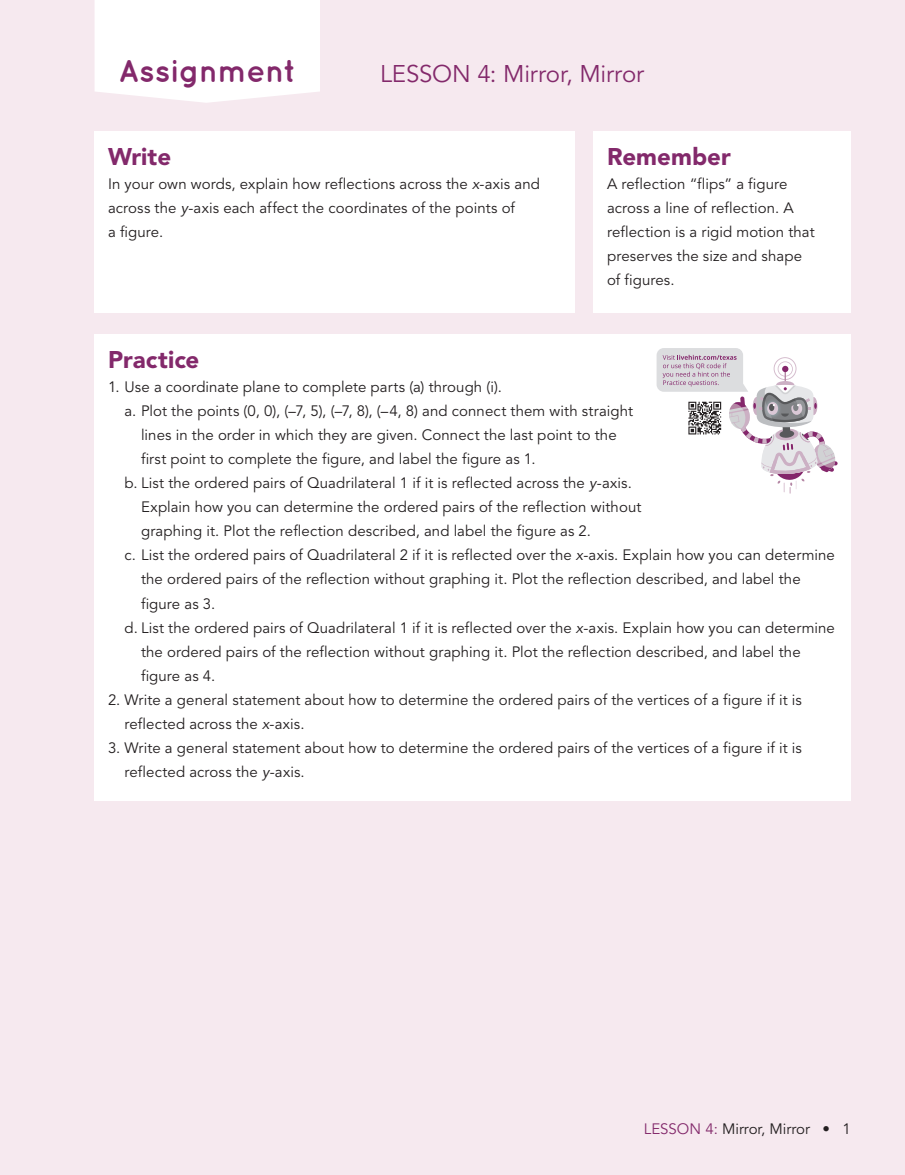
<style>
.page{position:relative;width:905px;height:1175px;background:#fff}
.page>*{position:absolute;margin:0;border:0;box-sizing:border-box;transform-origin:0 0}
.t1{font:700 31.5px "Quicksand";letter-spacing:-.02em;color:#83296b}
.t2{font:900 24px "Avenir LT Std";color:#83296b}
.t3{font:24px "Avenir LT Std";letter-spacing:-.01em;color:#83296b}
.t4{font:15px/24px "Avenir LT Std";letter-spacing:.005em;color:#231f20}
.s1{font-style:italic}
.s2{color:#83296b}
</style>
<div class="page">
<div style="left:0;top:0;width:904px;height:1174px;background:#f6e9ef"></div>
<div style="left:95px;top:0;width:225px;height:103px;background:#fff"></div>
<div style="left:94px;top:334px;width:756px;height:467px;background:#fff"></div>
<div style="left:593px;top:131px;width:257px;height:182px;background:#fff"></div>
<div style="left:94px;top:131px;width:481px;height:182px;background:#fff"></div>
<svg style="left:656px;top:348px;width:181px;height:145px"></svg>
<h1 class="t1" style="left:119px;top:52px;width:179px">Assignment</h1>
<h2 class="t3" style="left:380px;top:60px;width:266px">LESSON 4: Mirror, Mirror</h2>
<h2 class="t2" style="left:108px;top:142px;width:65px">Write</h2>
<p class="t4" style="left:108px;top:172px;width:433px">In your own words, explain how reflections across the <span class="s1">x</span>-axis and across the <span class="s1">y</span>-axis each affect the coordinates of the points of<br>a figure.</p>
<h2 class="t2" style="left:607px;top:142px;width:125px">Remember</h2>
<p class="t4" style="left:607px;top:172px;width:209px">A reflection “flips” a figure across a line of reflection. A reflection is a rigid motion that preserves the size and shape of figures.</p>
<h2 class="t2" style="left:108px;top:345px;width:93px">Practice</h2>
<p class="t4" style="left:108px;top:376px;width:395px">1. Use a coordinate plane to complete parts (a) through (i).</p>
<p class="t4" style="left:124px;top:400px;width:510px">a. Plot the points (0, 0), (–7, 5), (–7, 8), (–4, 8) and connect them with straight</p>
<p class="t4" style="left:141px;top:424px;width:477px">lines in the order in which they are given. Connect the last point to the</p>
<p class="t4" style="left:141px;top:448px;width:396px">first point to complete the figure, and label the figure as 1.</p>
<p class="t4" style="left:124px;top:472px;width:509px">b. List the ordered pairs of Quadrilateral 1 if it is reflected across the <span class="s1">y</span>-axis.</p>
<p class="t4" style="left:141px;top:496px;width:502px">Explain how you can determine the ordered pairs of the reflection without</p>
<p class="t4" style="left:141px;top:520px;width:451px">graphing it. Plot the reflection described, and label the figure as 2.</p>
<p class="t4" style="left:125px;top:544px;width:711px">c. List the ordered pairs of Quadrilateral 2 if it is reflected over the <span class="s1">x</span>-axis. Explain how you can determine</p>
<p class="t4" style="left:141px;top:568px;width:661px">the ordered pairs of the reflection without graphing it. Plot the reflection described, and label the</p>
<p class="t4" style="left:141px;top:592px;width:76px">figure as 3.</p>
<p class="t4" style="left:125px;top:616px;width:711px">d. List the ordered pairs of Quadrilateral 1 if it is reflected over the <span class="s1">x</span>-axis. Explain how you can determine</p>
<p class="t4" style="left:141px;top:640px;width:661px">the ordered pairs of the reflection without graphing it. Plot the reflection described, and label the</p>
<p class="t4" style="left:141px;top:664px;width:76px">figure as 4.</p>
<p class="t4" style="left:125px;top:688px;width:678px;text-indent:-16px">2. Write a general statement about how to determine the ordered pairs of the vertices of a figure if it is reflected across the <span class="s1">x</span>-axis.</p>
<p class="t4" style="left:125px;top:736px;width:678px;text-indent:-16px">3. Write a general statement about how to determine the ordered pairs of the vertices of a figure if it is reflected across the <span class="s1">y</span>-axis.</p>
<p class="t4" style="left:644px;top:1117px;width:208px"><span class="s2">LESSON 4:</span> Mirror, Mirror • 1</p>
</div>
